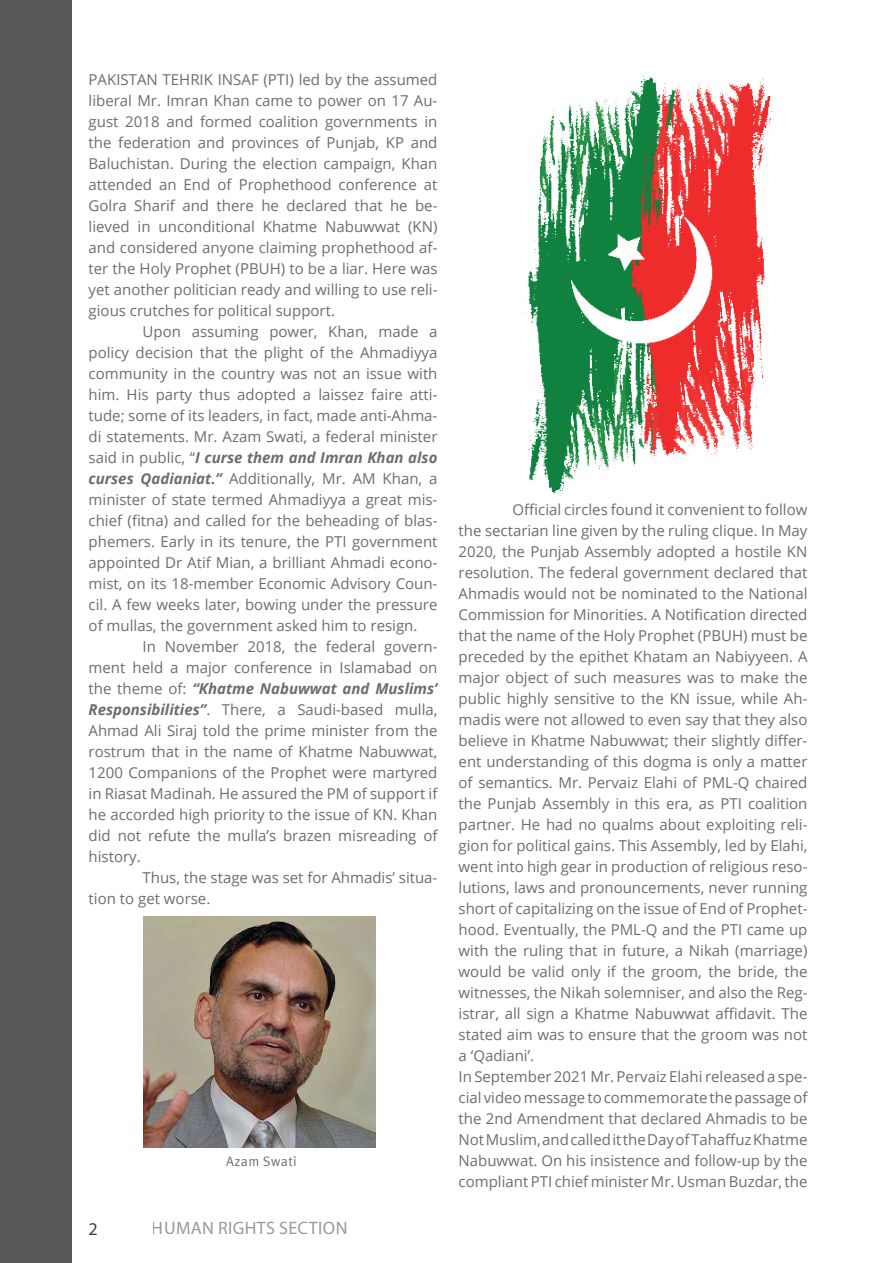
<style>
.page{position:relative;width:893px;height:1263px;background:#fff}
.page>*{position:absolute;margin:0;border:0;box-sizing:border-box;transform-origin:0 0}
.t1{font:18px "Myriad Pro";letter-spacing:.02em;color:#808285}
.t2{font:18px "Myriad Pro";color:#3e3e3f}
.t3{font:15px/21px "Open Sans";color:#6c6d70;text-align:justify}
.t4{font:13.5px "Meta Pro";letter-spacing:.03em;color:#6c6d70}
.s1{font-weight:700;font-style:italic}
</style>
<div class="page">
<div style="left:0;top:0;width:72px;height:1263px;background:#57585a"></div>
<img style="left:524px;top:74px;width:257px;height:420px">
<img style="left:143px;top:916px;width:233px;height:231px">
<p class="t3" style="left:89px;top:68px;width:350px">PAKISTAN TEHRIK INSAF (PTI) led by the assumed liberal Mr. Imran Khan came to power on 17 Au&shy;gust 2018 and formed coalition governments in the federation and provinces of Punjab, KP and Baluchistan. During the election campaign, Khan attended an End of Prophethood conference at Golra Sharif and there he declared that he be&shy;lieved in unconditional Khatme Nabuwwat (KN) and considered anyone claiming prophethood af&shy;ter the Holy Prophet (PBUH) to be a liar. Here was yet another politician ready and willing to use reli&shy;gious crutches for political support.</p>
<p class="t3" style="left:89px;top:320px;width:350px;text-indent:54px">Upon assuming power, Khan, made a policy decision that the plight of the Ahmadiyya community in the country was not an issue with him. His party thus adopted a laissez faire atti&shy;tude; some of its leaders, in fact, made anti-Ahma&shy;di statements. Mr. Azam Swati, a federal minister said in public, “<span class="s1">I curse them and Imran Khan also curses Qadianiat.”</span> Additionally, Mr. AM Khan, a minister of state termed Ahmadiyya a great mis&shy;chief (fitna) and called for the beheading of blas&shy;phemers. Early in its tenure, the PTI government appointed Dr Atif Mian, a brilliant Ahmadi econo&shy;mist, on its 18-member Economic Advisory Coun&shy;cil. A few weeks later, bowing under the pressure of mullas, the government asked him to resign.</p>
<p class="t3" style="left:89px;top:635px;width:350px;text-indent:54px">In November 2018, the federal govern&shy;ment held a major conference in Islamabad on the theme of: <span class="s1">“Khatme Nabuwwat and Muslims’ Responsibilities”</span>. There, a Saudi-based mulla, Ahmad Ali Siraj told the prime minister from the rostrum that in the name of Khatme Nabuwwat, 1200 Companions of the Prophet were martyred in Riasat Madinah. He assured the PM of support if he accorded high priority to the issue of KN. Khan did not refute the mulla’s brazen misreading of history.</p>
<p class="t3" style="left:89px;top:866px;width:350px;text-indent:54px">Thus, the stage was set for Ahmadis’ situa&shy;tion to get worse.</p>
<p class="t4" style="left:226px;top:1151px;width:72px">Azam Swati</p>
<p class="t2" style="left:88px;top:1217px;width:11px">2</p>
<p class="t1" style="left:152px;top:1217px;width:197px">HUMAN RIGHTS SECTION</p>
<p class="t3" style="left:459px;top:499px;width:350px;text-align:left;text-indent:54px">Official circles found it convenient to follow the sectarian line given by the ruling clique. In May 2020, the Punjab Assembly adopted a hostile KN resolution. The federal government declared that Ahmadis would not be nominated to the National Commission for Minorities. A Notification directed that the name of the Holy Prophet (PBUH) must be preceded by the epithet Khatam an Nabiyyeen. A major object of such measures was to make the public highly sensitive to the KN issue, while Ah&shy;madis were not allowed to even say that they also believe in Khatme Nabuwwat; their slightly differ&shy;ent understanding of this dogma is only a matter of semantics. Mr. Pervaiz Elahi of PML-Q chaired the Punjab Assembly in this era, as PTI coalition partner. He had no qualms about exploiting reli&shy;gion for political gains. This Assembly, led by Elahi, went into high gear in production of religious reso&shy;lutions, laws and pronouncements, never running short of capitalizing on the issue of End of Prophet&shy;hood. Eventually, the PML-Q and the PTI came up with the ruling that in future, a Nikah (marriage) would be valid only if the groom, the bride, the witnesses, the Nikah solemniser, and also the Reg&shy;istrar, all sign a Khatme Nabuwwat affidavit. The stated aim was to ensure that the groom was not a ‘Qadiani’.<br>In September 2021 Mr. Pervaiz Elahi released a spe&shy;cial video message to commemorate the passage of the 2nd Amendment that declared Ahmadis to be Not Muslim, and called it the Day of Tahaffuz Khatme Nabuwwat. On his insistence and follow-up by the compliant PTI chief minister Mr. Usman Buzdar, the</p>
</div>
